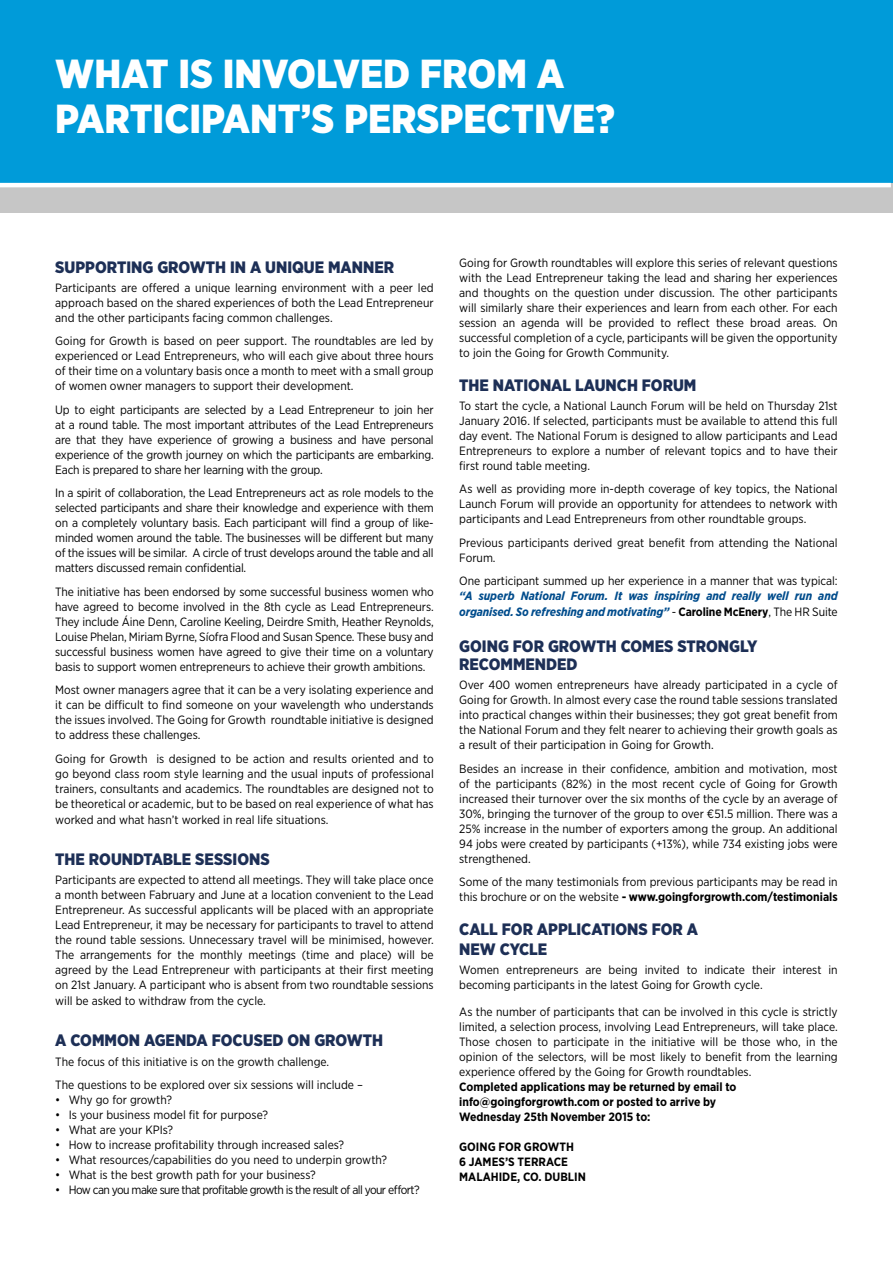
<style>
.page{position:relative;width:893px;height:1263px;background:#fff}
.page>*{position:absolute;margin:0;border:0;box-sizing:border-box;transform-origin:0 0}
.t1{font:900 40.5px "Gotham Narrow";color:#fff}
.t2{font:900 16.5px "Gotham Narrow";color:#1d2f56}
.t3{font:12px/15px "Gotham Narrow";color:#000;text-align:justify}
.t4{font:700 12px/15px "Gotham Narrow";color:#000}
.t5{font:italic 700 12px/15.8px "Gotham Narrow";letter-spacing:-.005em;color:#004c8c}
.t6{font:12px "Gotham Narrow";letter-spacing:-.05em;color:#000}
.s1{font-weight:400;font-style:normal;color:#000}
.s2{font-style:normal;color:#000}
.s3{font-weight:700}
</style>
<div class="page">
<div style="left:0;top:0;width:893px;height:213px;background:#009bd9"></div>
<div style="left:0;top:183px;width:893px;height:30px;background:#c6c6c6"></div>
<hr style="left:0;top:183px;width:891px;height:4px;background:#fff">
<h1 class="t1" style="left:55px;top:47px;width:191px">WHATIS INVO</h1>
<h1 class="t1" style="left:316px;top:47px;width:131px">LVE D FROM</h1>
<h1 class="t1" style="left:537px;top:47px;width:29px">A</h1>
<h1 class="t1" style="left:55px;top:92px;width:313px">PARTI CIPANT’S PERSPE</h1>
<h1 class="t1" style="left:486px;top:92px;width:47px">CTIVE</h1>
<h1 class="t1" style="left:595px;top:92px;width:21px">?</h1>
<h2 class="t2" style="left:55px;top:256px;width:340px">SUPPORTING GROWTH IN A UNIQUE MANNER</h2>
<p class="t3" style="left:55px;top:280px;width:380px">Participants are offered a unique learning environment with a peer led approach based on the shared experiences of both the Lead Entrepreneur and the other participants facing common challenges.</p>
<p class="t3" style="left:55px;top:333px;width:380px">Going for Growth is based on peer support. The roundtables are led by experienced or Lead Entrepreneurs, who will each give about three hours of their time on a voluntary basis once a month to meet with a small group of women owner managers to support their development.</p>
<p class="t3" style="left:55px;top:402px;width:380px">Up to eight participants are selected by a Lead Entrepreneur to join her at a round table. The most important attributes of the Lead Entrepreneurs are that they have experience of growing a business and have personal experience of the growth journey on which the participants are embarking.<br>Each is prepared to share her learning with the group.</p>
<p class="t3" style="left:55px;top:485px;width:380px">In a spirit of collaboration, the Lead Entrepreneurs act as role models to the selected participants and share their knowledge and experience with them on a completely voluntary basis. Each participant will find a group of like&shy;minded women around the table. The businesses will be different but many of the issues will be similar. A circle of trust develops around the table and all matters discussed remain confidential.</p>
<p class="t3" style="left:55px;top:584px;width:380px">The initiative has been endorsed by some successful business women who have agreed to become involved in the 8th cycle as Lead Entrepreneurs.<br>They include Áine Denn, Caroline Keeling, Deirdre Smith, Heather Reynolds, Louise Phelan, Miriam Byrne, Síofra Flood and Susan Spence. These busy and successful business women have agreed to give their time on a voluntary basis to support women entrepreneurs to achieve their growth ambitions.</p>
<p class="t3" style="left:55px;top:682px;width:380px">Most owner managers agree that it can be a very isolating experience and it can be difficult to find someone on your wavelength who understands the issues involved. The Going for Growth roundtable initiative is designed to address these challenges.</p>
<p class="t3" style="left:55px;top:751px;width:380px">Going for Growth is designed to be action and results oriented and to go beyond class room style learning and the usual inputs of professional trainers, consultants and academics. The roundtables are designed not to be theoretical or academic, but to be based on real experience of what has worked and what hasn’t worked in real life situations.</p>
<h2 class="t2" style="left:55px;top:848px;width:46px">THE ROUN</h2>
<h2 class="t2" style="left:133px;top:848px;width:73px">DTABLE SESSIONS</h2>
<p class="t3" style="left:55px;top:872px;width:380px">Participants are expected to attend all meetings. They will take place once a month between Fabruary and June at a location convenient to the Lead Entrepreneur. As successful applicants will be placed with an appropriate Lead Entrepreneur, it may be necessary for participants to travel to attend the round table sessions. Unnecessary travel will be minimised, however.<br>The arrangements for the monthly meetings (time and place) will be agreed by the Lead Entrepreneur with participants at their first meeting on 21st January. A participant who is absent from two roundtable sessions will be asked to withdraw from the cycle.</p>
<h2 class="t2" style="left:55px;top:1029px;width:38px">A COMMON</h2>
<h2 class="t2" style="left:144px;top:1029px;width:194px">AGENDA FOCUSED ON GROWTH</h2>
<p class="t3" style="left:55px;top:1049px;width:309px;line-height:23.5px">The focus of this initiative is on the growth challenge.<br>The questions to be explored over six sessions will include –</p>
<p class="t3" style="left:55px;top:1092px;width:118px">• Why go for growth?</p>
<p class="t3" style="left:55px;top:1107px;width:214px">• Is your business model fit for purpose?</p>
<p class="t3" style="left:55px;top:1122px;width:119px">• What are your KPIs?</p>
<p class="t3" style="left:55px;top:1137px;width:290px">• How to increase profitability through increased sales?</p>
<p class="t3" style="left:55px;top:1152px;width:333px">• What resources/capabilities do you need to underpin growth?</p>
<p class="t3" style="left:55px;top:1167px;width:262px">• What is the best growth path for your business?</p>
<p class="t6" style="left:55px;top:1182px;width:366px">• How can you make sure that profitable growth is the result of all your effort?</p>
<p class="t3" style="left:459px;top:255px;width:380px">Going for Growth roundtables will explore this series of relevant questions with the Lead Entrepreneur taking the lead and sharing her experiences and thoughts on the question under discussion. The other participants will similarly share their experiences and learn from each other. For each session an agenda will be provided to reflect these broad areas. On successful completion of a cycle, participants will be given the opportunity to join the Going for Growth Community.</p>
<h2 class="t2" style="left:459px;top:374px;width:11px">THE</h2>
<h2 class="t2" style="left:493px;top:374px;width:32px">NATION</h2>
<h2 class="t2" style="left:551px;top:374px;width:103px">AL LAUNCH FORUM</h2>
<p class="t3" style="left:459px;top:398px;width:380px">To start the cycle, a National Launch Forum will be held on Thursday 21st January 2016. If selected, participants must be available to attend this full day event. The National Forum is designed to allow participants and Lead Entrepreneurs to explore a number of relevant topics and to have their first round table meeting.</p>
<p class="t3" style="left:459px;top:481px;width:380px">As well as providing more in-depth coverage of key topics, the National Launch Forum will provide an opportunity for attendees to network with participants and Lead Entrepreneurs from other roundtable groups.</p>
<p class="t3" style="left:459px;top:535px;width:380px">Previous participants derived great benefit from attending the National<br>Forum.</p>
<p class="t3" style="left:459px;top:573px;width:380px">One participant summed up her experience in a manner that was typical:</p>
<p class="t5" style="left:459px;top:588px;width:380px">“A superb National Forum. It was inspiring and really well run and organised. So refreshing and motivating” <span class="s1">-</span> <span class="s2">Caroline McEnery</span><span class="s1">, The HR Suite</span></p>
<h2 class="t2" style="left:459px;top:635px;width:65px">GOING FOR</h2>
<h2 class="t2" style="left:548px;top:635px;width:24px">GROWTH</h2>
<h2 class="t2" style="left:621px;top:635px;width:22px">COMES</h2>
<h2 class="t2" style="left:677px;top:635px;width:12px">STRON</h2>
<h2 class="t2" style="left:729px;top:635px;width:30px">GLY</h2>
<h2 class="t2" style="left:459px;top:653px;width:42px">RECOMMEN</h2>
<h2 class="t2" style="left:546px;top:653px;width:33px">DED</h2>
<p class="t3" style="left:459px;top:677px;width:380px">Over 400 women entrepreneurs have already participated in a cycle of Going for Growth. In almost every case the round table sessions translated into practical changes within their businesses; they got great benefit from the National Forum and they felt nearer to achieving their growth goals as a result of their participation in Going for Growth.</p>
<p class="t3" style="left:459px;top:761px;width:380px">Besides an increase in their confidence, ambition and motivation, most of the participants (82%) in the most recent cycle of Going for Growth increased their turnover over the six months of the cycle by an average of 30%, bringing the turnover of the group to over €51.5 million. There was a 25% increase in the number of exporters among the group. An additional 94 jobs were created by participants (+13%), while 734 existing jobs were strengthened.</p>
<p class="t3" style="left:459px;top:874px;width:380px">Some of the many testimonials from previous participants may be read in this brochure or on the website <span class="s3">- www.goingforgrowth.com/testimonials</span></p>
<h2 class="t2" style="left:459px;top:918px;width:54px">CALL FOR</h2>
<h2 class="t2" style="left:537px;top:918px;width:75px">APPLICATIONS</h2>
<h2 class="t2" style="left:652px;top:918px;width:12px">FOR</h2>
<h2 class="t2" style="left:687px;top:918px;width:13px">A</h2>
<h2 class="t2" style="left:459px;top:938px;width:13px">NEW</h2>
<h2 class="t2" style="left:500px;top:938px;width:48px">CYCLE</h2>
<p class="t3" style="left:459px;top:962px;width:380px">Women entrepreneurs are being invited to indicate their interest in becoming participants in the latest Going for Growth cycle.</p>
<p class="t3" style="left:459px;top:1004px;width:380px">As the number of participants that can be involved in this cycle is strictly limited, a selection process, involving Lead Entrepreneurs, will take place.<br>Those chosen to participate in the initiative will be those who, in the opinion of the selectors, will be most likely to benefit from the learning experience offered by the Going for Growth roundtables.</p>
<p class="t4" style="left:459px;top:1079px;width:279px">Completed applications may be returned by email to info@goingforgrowth.com or posted to arrive by<br>Wednesday 25th November 2015 to:</p>
<p class="t4" style="left:459px;top:1139px;width:9px">GOING</p>
<p class="t4" style="left:459px;top:1139px;width:74px;text-indent:39px">FOR GROWTH<br>6 JAMES’S TERRA</p>
<p class="t4" style="left:459px;top:1153px;width:121px;line-height:15.8px;text-indent:94px">CE<br>MALAHI DE, CO. DUBLIN</p>
</div>
